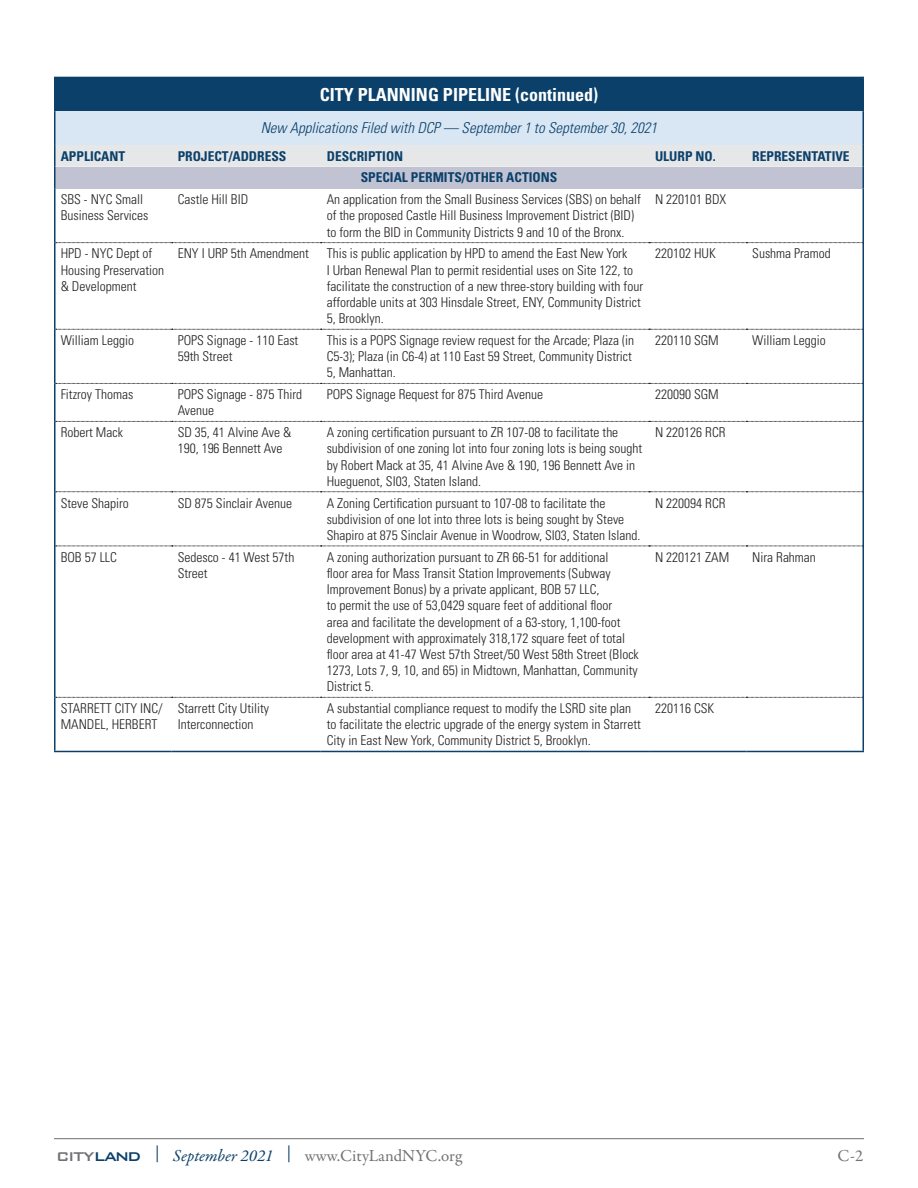
<style>
.page{position:relative;width:918px;height:1188px;background:#fff}
.page>*{position:absolute;margin:0;border:0;box-sizing:border-box;transform-origin:0 0}
.t1{font:700 condensed 18px "Univers LT Std";color:#fff}
.t2{font:16.95px "Garamond Premr Pro";color:#717074}
.t3{font:italic 300 condensed 15px "Univers LT Std";color:#0b406a}
.t4{font:300 condensed 13.5px/16.2px "Univers LT Std";color:#231f20}
.t5{font:700 condensed 13.5px "Univers LT Std";color:#0b406a}
.s1{font-family:"Bank Gothic BT";font-weight:500}
.s2{font-family:"Bank Gothic BT";font-weight:500;color:#0b406a}
.s3{color:#0b406a}
.s4{font-style:italic;color:#0b406a}
</style>
<div class="page">
<hr style="left:54px;top:1138px;width:810px;height:1px;background:#717074">
<div style="left:55px;top:77px;width:808px;height:34px;background:#0b406a"></div>
<div style="left:55px;top:111px;width:808px;height:34px;background:#d9e7f4"></div>
<div style="left:56px;top:145px;width:806px;height:22px;background:#e6e7e9"></div>
<div style="left:55px;top:167px;width:808px;height:21px;background:#c1c3d2"></div>
<hr style="left:54px;top:77px;width:118px;height:1px;background:#0b406a">
<hr style="left:54px;top:78px;width:2px;height:33px;background:#0b406a">
<hr style="left:746px;top:77px;width:118px;height:1px;background:#0b406a">
<hr style="left:862px;top:78px;width:2px;height:33px;background:#0b406a">
<hr style="left:54px;top:111px;width:2px;height:34px;background:#0b406a">
<hr style="left:862px;top:111px;width:2px;height:34px;background:#0b406a">
<hr style="left:54px;top:145px;width:2px;height:22px;background:#0b406a">
<hr style="left:862px;top:145px;width:2px;height:22px;background:#0b406a">
<hr style="left:54px;top:167px;width:2px;height:21px;background:#0b406a">
<hr style="left:862px;top:167px;width:2px;height:21px;background:#0b406a">
<hr style="left:54px;top:188px;width:2px;height:55px;background:#0b406a">
<hr style="left:862px;top:188px;width:2px;height:55px;background:#0b406a">
<hr style="left:54px;top:243px;width:2px;height:86px;background:#0b406a">
<hr style="left:862px;top:243px;width:2px;height:86px;background:#0b406a">
<hr style="left:54px;top:329px;width:2px;height:54px;background:#0b406a">
<hr style="left:862px;top:329px;width:2px;height:54px;background:#0b406a">
<hr style="left:54px;top:383px;width:2px;height:38px;background:#0b406a">
<hr style="left:862px;top:383px;width:2px;height:38px;background:#0b406a">
<hr style="left:54px;top:421px;width:2px;height:71px;background:#0b406a">
<hr style="left:862px;top:421px;width:2px;height:71px;background:#0b406a">
<hr style="left:54px;top:492px;width:2px;height:54px;background:#0b406a">
<hr style="left:862px;top:492px;width:2px;height:54px;background:#0b406a">
<hr style="left:54px;top:546px;width:2px;height:151px;background:#0b406a">
<hr style="left:862px;top:546px;width:2px;height:151px;background:#0b406a">
<hr style="left:54px;top:697px;width:2px;height:54px;background:#0b406a">
<hr style="left:862px;top:697px;width:2px;height:54px;background:#0b406a">
<hr style="left:54px;top:751px;width:118px;height:1px;background:#0b406a">
<hr style="left:172px;top:751px;width:149px;height:1px;background:#0b406a">
<hr style="left:321px;top:751px;width:328px;height:1px;background:#0b406a">
<hr style="left:649px;top:751px;width:97px;height:1px;background:#0b406a">
<hr style="left:746px;top:751px;width:118px;height:1px;background:#0b406a">
<svg style="left:56px;top:242px;width:807px;height:1px"></svg>
<svg style="left:56px;top:329px;width:807px;height:1px"></svg>
<svg style="left:56px;top:383px;width:807px;height:1px"></svg>
<svg style="left:56px;top:421px;width:807px;height:1px"></svg>
<svg style="left:56px;top:492px;width:807px;height:1px"></svg>
<svg style="left:56px;top:546px;width:807px;height:1px"></svg>
<svg style="left:56px;top:697px;width:807px;height:1px"></svg>
<h1 class="t1" style="left:320px;top:83px;width:280px">CITY PLANNING PIPELINE (continued)</h1>
<p class="t3" style="left:261px;top:119px;width:398px">New Applications Filed with DCP — September 1 to September 30, 2021</p>
<p class="t5" style="left:61px;top:148px;width:66px">APPLICANT</p>
<p class="t5" style="left:178px;top:148px;width:110px">PROJECT/ADDRESS</p>
<p class="t5" style="left:327px;top:148px;width:78px">DESCRIPTION</p>
<p class="t5" style="left:655px;top:148px;width:62px">ULURP NO.</p>
<p class="t5" style="left:752px;top:148px;width:99px">REPRESENTATIVE</p>
<p class="t5" style="left:361px;top:169px;width:198px">SPECIAL PERMITS/OTHER ACTIONS</p>
<p class="t4" style="left:61px;top:191px;width:89px">SBS - NYC Small<br>Business Services</p>
<p class="t4" style="left:178px;top:191px;width:72px">Castle Hill BID</p>
<p class="t4" style="left:327px;top:191px;width:316px">An application from the Small Business Services (SBS) on behalf of the proposed Castle Hill Business Improvement District (BID) to form the BID in Community Districts 9 and 10 of the Bronx.</p>
<p class="t4" style="left:655px;top:191px;width:73px">N 220101 BDX</p>
<p class="t4" style="left:61px;top:246px;width:105px">HPD - NYC Dept of<br>Housing Preservation &amp; Development</p>
<p class="t4" style="left:178px;top:246px;width:133px">ENY I URP 5th Amendment</p>
<p class="t4" style="left:327px;top:246px;width:318px">This is public application by HPD to amend the East New York<br>I Urban Renewal Plan to permit residential uses on Site 122, to facilitate the construction of a new three-story building with four affordable units at 303 Hinsdale Street, ENY, Community District 5, Brooklyn.</p>
<p class="t4" style="left:655px;top:246px;width:62px">220102 HUK</p>
<p class="t4" style="left:752px;top:246px;width:80px">Sushma Pramod</p>
<p class="t4" style="left:61px;top:332px;width:75px">William Leggio</p>
<p class="t4" style="left:178px;top:332px;width:122px">POPS Signage - 110 East<br>59th Street</p>
<p class="t4" style="left:327px;top:332px;width:309px">This is a POPS Signage review request for the Arcade; Plaza (in<br>C5-3); Plaza (in C6-4) at 110 East 59 Street, Community District<br>5, Manhattan.</p>
<p class="t4" style="left:655px;top:332px;width:65px">220110 SGM</p>
<p class="t4" style="left:752px;top:332px;width:75px">William Leggio</p>
<p class="t4" style="left:61px;top:386px;width:74px">Fitzroy Thomas</p>
<p class="t4" style="left:178px;top:386px;width:126px">POPS Signage - 875 Third<br>Avenue</p>
<p class="t4" style="left:327px;top:386px;width:218px">POPS Signage Request for 875 Third Avenue</p>
<p class="t4" style="left:655px;top:386px;width:65px">220090 SGM</p>
<p class="t4" style="left:61px;top:424px;width:64px">Robert Mack</p>
<p class="t4" style="left:178px;top:424px;width:115px">SD 35, 41 Alvine Ave &amp;<br>190, 196 Bennett Ave</p>
<p class="t4" style="left:327px;top:424px;width:317px">A zoning certification pursuant to ZR 107-08 to facilitate the subdivision of one zoning lot into four zoning lots is being sought by Robert Mack at 35, 41 Alvine Ave &amp; 190, 196 Bennett Ave in Hueguenot, SI03, Staten Island.</p>
<p class="t4" style="left:655px;top:424px;width:72px">N 220126 RCR</p>
<p class="t4" style="left:61px;top:495px;width:70px">Steve Shapiro</p>
<p class="t4" style="left:178px;top:495px;width:116px">SD 875 Sinclair Avenue</p>
<p class="t4" style="left:327px;top:495px;width:315px">A Zoning Certification pursuant to 107-08 to facilitate the subdivision of one lot into three lots is being sought by Steve<br>Shapiro at 875 Sinclair Avenue in Woodrow, SI03, Staten Island.</p>
<p class="t4" style="left:655px;top:495px;width:72px">N 220094 RCR</p>
<p class="t4" style="left:61px;top:549px;width:58px">BOB 57 LLC</p>
<p class="t4" style="left:178px;top:549px;width:118px">Sedesco - 41 West 57th<br>Street</p>
<p class="t4" style="left:327px;top:549px;width:314px">A zoning authorization pursuant to ZR 66-51 for additional<br>floor area for Mass Transit Station Improvements (Subway Improvement Bonus) by a private applicant, BOB 57 LLC,<br>to permit the use of 53,0429 square feet of additional floor<br>area and facilitate the development of a 63-story, 1,100-foot development with approximately 318,172 square feet of total floor area at 41-47 West 57th Street/50 West 58th Street (Block 1273, Lots 7, 9, 10, and 65) in Midtown, Manhattan, Community District 5.</p>
<p class="t4" style="left:655px;top:549px;width:76px">N 220121 ZAM</p>
<p class="t4" style="left:752px;top:549px;width:65px">Nira Rahman</p>
<p class="t4" style="left:61px;top:700px;width:104px">STARRETT CITY INC/<br>MANDEL, HERBERT</p>
<p class="t4" style="left:178px;top:700px;width:93px">Starrett City Utility<br>Interconnection</p>
<p class="t4" style="left:327px;top:700px;width:316px">A substantial compliance request to modify the LSRD site plan to facilitate the electric upgrade of the energy system in Starrett<br>City in East New York, Community District 5, Brooklyn.</p>
<p class="t4" style="left:655px;top:700px;width:61px">220116 CSK</p>
<p class="t2" style="left:56px;top:1145px;width:407px"><span class="s1">CITY</span><span class="s2">LAND</span> <span class="s3">|</span> <span class="s4">September 2021</span> <span class="s3">|</span> www.CityLandNYC.org</p>
<p class="t2" style="left:838px;top:1145px;width:27px">C-2</p>
</div>
